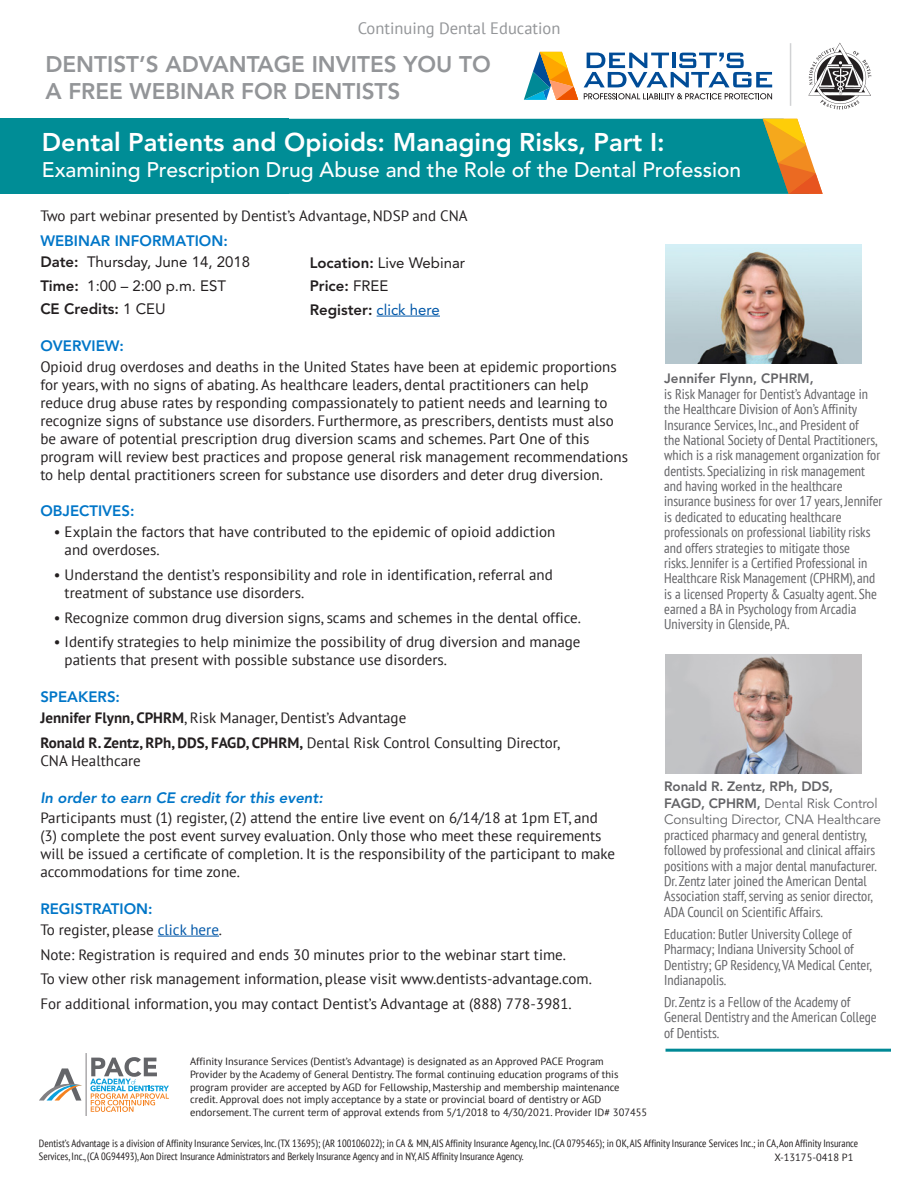
<style>
.page{position:relative;width:918px;height:1188px;background:#fff}
.page>*{position:absolute;margin:0;border:0;box-sizing:border-box;transform-origin:0 0}
.t1{font:800 25.5px "Avenir";color:#fff}
.t2{font:800 22.5px "Avenir";color:#939598}
.t3{font:500 21px "Avenir";color:#fff}
.t4{font:16.5px "PT Sans";color:#939598}
.t5{font:15px/18px "PT Sans";color:#231f20}
.t6{font:15px "Avenir";color:#231f20}
.t7{font:800 15px "Avenir";color:#0076c8}
.t8{font:800 15px "Avenir";color:#231f20}
.t9{font:italic 800 15px "Avenir";color:#0076c8}
.t10{font:condensed 14.1px/15.3px "PT Sans";color:#636366}
.t11{font:13.5px/16.5px "Avenir";letter-spacing:-.01em;color:#636366}
.t12{font:800 13.5px "Avenir";color:#636366}
.t13{font:10.5px/12.6px "PT Sans";color:#231f20}
.t14{font:condensed 10.5px/12.6px "PT Sans";color:#231f20}
.s1{font-weight:800}
.s2{font-weight:400}
.s3{font-weight:700}
.s4{color:#0157a8}
.s5{font-weight:400;color:#0157a8}
</style>
<div class="page">
<div style="left:289px;top:119px;width:474px;height:75px;background:#008d96"></div>
<svg style="left:763px;top:119px;width:60px;height:75px"></svg>
<div style="left:0;top:119px;width:289px;height:75px;background:#008d96"></div>
<hr style="left:158px;top:936px;width:61px;height:1px;background:#0157a8">
<hr style="left:377px;top:316px;width:63px;height:1px;background:#0157a8">
<svg style="left:524px;top:52px;width:54px;height:48px"></svg>
<svg style="left:584px;top:93px;width:188px;height:6px"></svg>
<svg style="left:584px;top:53px;width:188px;height:34px"></svg>
<img style="left:666px;top:244px;width:196px;height:120px">
<img style="left:666px;top:654px;width:196px;height:119px">
<hr style="left:666px;top:1049px;width:225px;height:3px;background:#008996">
<svg style="left:39px;top:1068px;width:43px;height:33px"></svg>
<hr style="left:86px;top:1053px;width:1px;height:63px;background:#828083">
<svg style="left:90px;top:1057px;width:79px;height:55px"></svg>
<hr style="left:790px;top:43px;width:1px;height:63px;background:#d1d2d4">
<img style="left:809px;top:43px;width:62px;height:66px">
<p class="t4" style="left:358px;top:18px;width:204px">Continuing Dental Education</p>
<p class="t2" style="left:45px;top:51px;width:447px">DENTIST’S ADVANTAGE INVITES YOU TO</p>
<p class="t2" style="left:45px;top:78px;width:356px">A FREE WEBINAR FOR DENTISTS</p>
<p class="t1" style="left:42px;top:127px;width:624px">Dental Patients and Opioids: Managing Risks, Part I:</p>
<p class="t3" style="left:42px;top:157px;width:701px">Examining Prescription Drug Abuse and the Role of the Dental Profession</p>
<p class="t5" style="left:40px;top:206px;width:429px">Two part webinar presented by Dentist’s Advantage, NDSP and CNA</p>
<p class="t7" style="left:40px;top:232px;width:189px">WEBINAR INFORMATION:</p>
<p class="t6" style="left:40px;top:253px;width:211px"><span class="s1">Date:</span> Thursday, June 14, 2018</p>
<p class="t6" style="left:40px;top:277px;width:187px"><span class="s1">Time:</span> 1:00 – 2:00 p.m. EST</p>
<p class="t8" style="left:40px;top:300px;width:127px">CE Credits: <span class="s2">1 CEU</span></p>
<p class="t7" style="left:40px;top:337px;width:85px">OVERVIEW:</p>
<p class="t5" style="left:40px;top:357px;width:589px">Opioid drug overdoses and deaths in the United States have been at epidemic proportions for years, with no signs of abating. As healthcare leaders, dental practitioners can help reduce drug abuse rates by responding compassionately to patient needs and learning to recognize signs of substance use disorders. Furthermore, as prescribers, dentists must also be aware of potential prescription drug diversion scams and schemes. Part One of this program will review best practices and propose general risk management recommendations to help dental practitioners screen for substance use disorders and deter drug diversion.</p>
<p class="t7" style="left:40px;top:502px;width:96px">OBJECTIVES:</p>
<p class="t5" style="left:65px;top:523px;width:492px;text-indent:-11px">• Explain the factors that have contributed to the epidemic of opioid addiction and overdoses.</p>
<p class="t5" style="left:65px;top:565px;width:490px;text-indent:-11px">• Understand the dentist’s responsibility and role in identification, referral and treatment of substance use disorders.</p>
<p class="t5" style="left:54px;top:608px;width:529px">• Recognize common drug diversion signs, scams and schemes in the dental office.</p>
<p class="t5" style="left:65px;top:633px;width:517px;text-indent:-11px">• Identify strategies to help minimize the possibility of drug diversion and manage patients that present with possible substance use disorders.</p>
<p class="t7" style="left:40px;top:688px;width:81px">SPEAKERS:</p>
<p class="t5" style="left:40px;top:708px;width:367px"><span class="s3">Jennifer Flynn, CPHRM</span>, Risk Manager, Dentist’s Advantage</p>
<p class="t5" style="left:40px;top:733px;width:521px"><span class="s3">Ronald R. Zentz, RPh, DDS, FAGD, CPHRM,</span> Dental Risk Control Consulting Director,<br>CNA Healthcare</p>
<p class="t9" style="left:40px;top:789px;width:284px">In order to earn CE credit for this event:</p>
<p class="t5" style="left:40px;top:809px;width:576px">Participants must (1) register, (2) attend the entire live event on 6/14/18 at 1pm ET, and (3) complete the post event survey evaluation. Only those who meet these requirements will be issued a certificate of completion. It is the responsibility of the participant to make accommodations for time zone.</p>
<p class="t7" style="left:40px;top:900px;width:114px">REGISTRATION:</p>
<p class="t5" style="left:40px;top:920px;width:183px">To register, please <span class="s4">click here</span>.</p>
<p class="t5" style="left:40px;top:945px;width:527px">Note: Registration is required and ends 30 minutes prior to the webinar start time.</p>
<p class="t5" style="left:40px;top:970px;width:553px">To view other risk management information, please visit www.dentists-advantage.com.</p>
<p class="t5" style="left:40px;top:995px;width:533px">For additional information, you may contact Dentist’s Advantage at (888) 778-3981.</p>
<p class="t6" style="left:310px;top:254px;width:157px"><span class="s1">Location:</span> Live Webinar</p>
<p class="t8" style="left:310px;top:277px;width:80px">Price: <span class="s2">FREE</span></p>
<p class="t8" style="left:310px;top:300px;width:132px">Register: <span class="s5">click here</span></p>
<p class="t12" style="left:664px;top:371px;width:151px">Jennifer Flynn, CPHRM,</p>
<p class="t10" style="left:664px;top:386px;width:220px">is Risk Manager for Dentist’s Advantage in the Healthcare Division of Aon’s Affinity Insurance Services, Inc., and President of<br>the National Society of Dental Practitioners, which is a risk management organization for dentists. Specializing in risk management and having worked in the healthcare insurance business for over 17 years, Jennifer is dedicated to educating healthcare professionals on professional liability risks and offers strategies to mitigate those<br>risks. Jennifer is a Certified Professional in Healthcare Risk Management (CPHRM), and is a licensed Property &amp; Casualty agent. She earned a BA in Psychology from Arcadia University in Glenside, PA.</p>
<p class="t11" style="left:664px;top:779px;width:218px"><span class="s1">Ronald R. Zentz, RPh, DDS,<br>FAGD, CPHRM,</span> Dental Risk Control<br>Consulting Director, CNA Healthcare</p>
<p class="t10" style="left:664px;top:827px;width:214px">practiced pharmacy and general dentistry, followed by professional and clinical affairs positions with a major dental manufacturer.<br>Dr. Zentz later joined the American Dental Association staff, serving as senior director, ADA Council on Scientific Affairs.</p>
<p class="t10" style="left:664px;top:926px;width:209px">Education: Butler University College of Pharmacy; Indiana University School of Dentistry; GP Residency, VA Medical Center, Indianapolis.</p>
<p class="t10" style="left:664px;top:994px;width:214px">Dr. Zentz is a Fellow of the Academy of<br>General Dentistry and the American College of Dentists.</p>
<p class="t13" style="left:190px;top:1055px;width:459px">Affinity Insurance Services (Dentist’s Advantage) is designated as an Approved PACE Program<br>Provider by the Academy of General Dentistry. The formal continuing education programs of this program provider are accepted by AGD for Fellowship, Mastership and membership maintenance credit. Approval does not imply acceptance by a state or provincial board of dentistry or AGD endorsement. The current term of approval extends from 5/1/2018 to 4/30/2021. Provider ID# 307455</p>
<p class="t14" style="left:39px;top:1137px;width:821px">Dentist’s Advantage is a division of Affinity Insurance Services, Inc. (TX 13695); (AR 100106022); in CA &amp; MN, AIS Affinity Insurance Agency, Inc. (CA 0795465); in OK, AIS Affinity Insurance Services Inc.; in CA, Aon Affinity Insurance<br>Services, Inc., (CA 0G94493), Aon Direct Insurance Administrators and Berkely Insurance Agency and in NY, AIS Affinity Insurance Agency.</p>
<p class="t13" style="left:774px;top:1151px;width:81px">X-13175-0418 P1</p>
</div>
